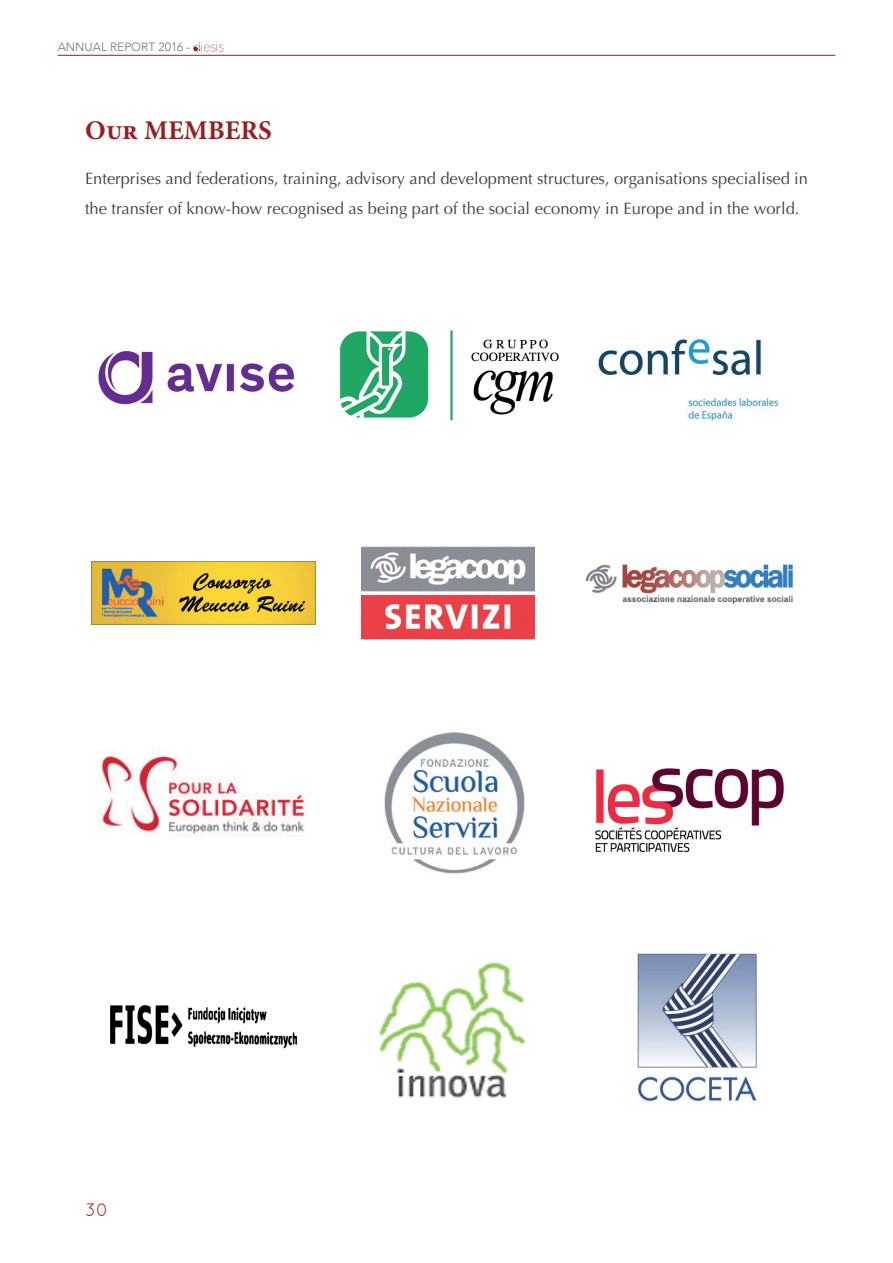
<style>
.page{position:relative;width:893px;height:1263px;background:#fff}
.page>*{position:absolute;margin:0;border:0;box-sizing:border-box;transform-origin:0 0}
.t1{font:700 27px "Minion Pro";color:#981d1e}
.t2{font:18px "Quicksand";color:#981b1e}
.t3{font:16.5px/30px "Optima";color:#3e3e3f}
.t4{font:300 12px "Avenir";color:#727477}
</style>
<div class="page">
<hr style="left:58px;top:55px;width:777px;height:1px;background:#981a1e">
<svg style="left:193px;top:42px;width:30px;height:10px"></svg>
<img style="left:98px;top:351px;width:197px;height:54px">
<img style="left:339px;top:330px;width:220px;height:91px">
<img style="left:598px;top:338px;width:180px;height:83px">
<img style="left:587px;top:564px;width:206px;height:40px">
<img style="left:361px;top:546px;width:173px;height:94px">
<img style="left:91px;top:561px;width:225px;height:63px">
<img style="left:595px;top:768px;width:188px;height:85px">
<img style="left:384px;top:732px;width:141px;height:142px">
<img style="left:99px;top:749px;width:207px;height:88px">
<img style="left:637px;top:953px;width:120px;height:149px">
<img style="left:379px;top:962px;width:147px;height:136px">
<img style="left:110px;top:1005px;width:187px;height:44px">
<p class="t4" style="left:58px;top:40px;width:134px">ANNUAL REPORT 2016 -</p>
<h1 class="t1" style="left:85px;top:111px;width:188px">Our MEMBERS</h1>
<p class="t3" style="left:85px;top:164px;width:724px">Enterprises and federations, training, advisory and development structures, organisations specialised in the transfer of know-how recognised as being part of the social economy in Europe and in the world.</p>
<p class="t2" style="left:85px;top:1200px;width:25px">30</p>
</div>
